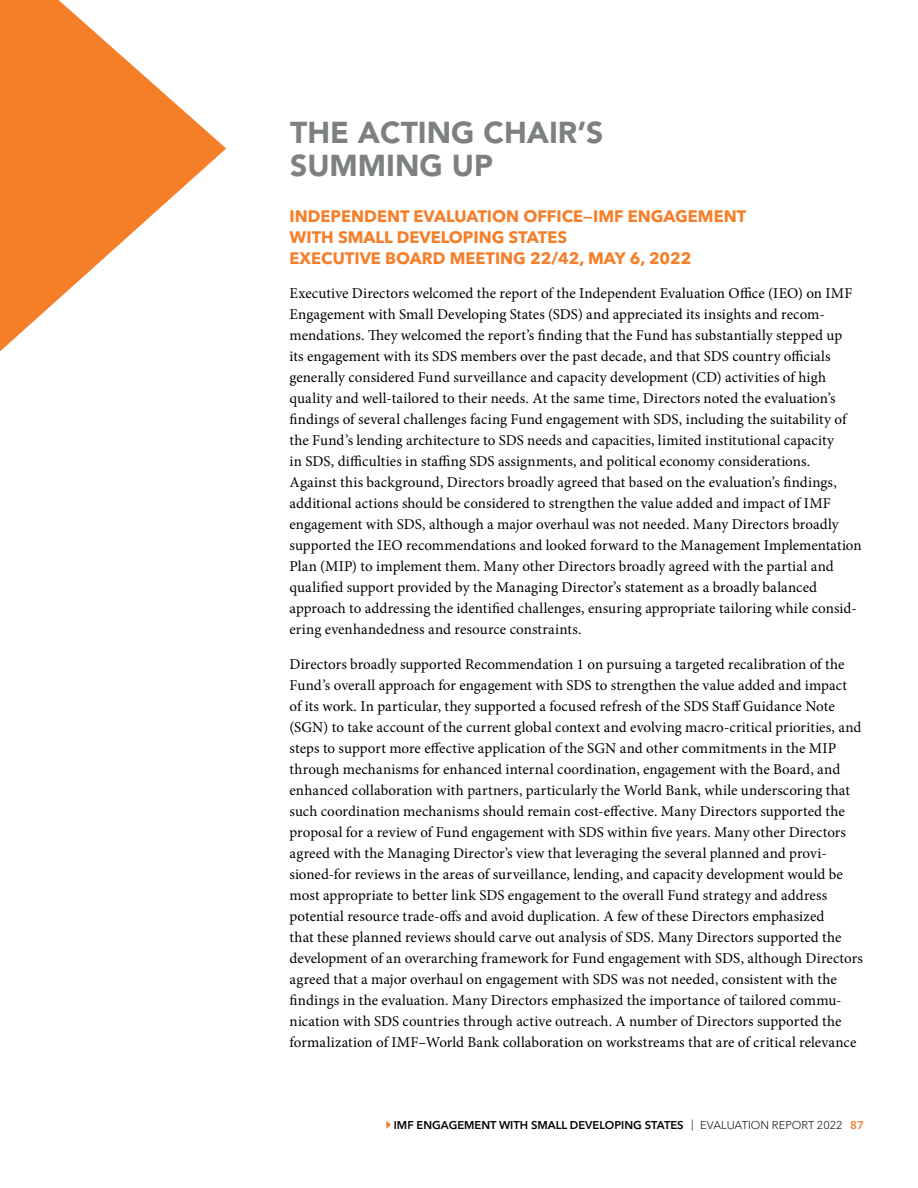
<style>
.page{position:relative;width:918px;height:1188px;background:#fff}
.page>*{position:absolute;margin:0;border:0;box-sizing:border-box;transform-origin:0 0}
.t1{font:900 30px/33px "Avenir LT Std";color:#7c8180}
.t2{font:700 16.5px/21px "Avenir Next W1 G";color:#f57e29}
.t3{font:15px/21px "Minion Pro";color:#000}
.t4{font:600 11.25px "Avenir Next W1 G";color:#000}
.s1{font-weight:300}
.s2{color:#f57e29}
</style>
<div class="page">
<svg style="left:386px;top:1121px;width:5px;height:8px"></svg>
<svg style="left:0;top:0;width:226px;height:351px;fill:#f57e29"></svg>
<h1 class="t1" style="left:290px;top:116px;width:315px">THE ACTING CHAIR’S<br>SUMMING UP</h1>
<p class="t2" style="left:290px;top:204px;width:458px">INDEPENDENT EVALUATION OFFICE—IMF ENGAGEMENT<br>WITH SMALL DEVELOPING STATES<br>EXECUTIVE BOARD MEETING 22/42, MAY 6, 2022</p>
<p class="t3" style="left:290px;top:283px;width:574px">Executive Directors welcomed the report of the Independent Evaluation Office (IEO) on IMF Engagement with Small Developing States (SDS) and appreciated its insights and recom&shy;mendations. They welcomed the report’s finding that the Fund has substantially stepped up<br>its engagement with its SDS members over the past decade, and that SDS country officials generally considered Fund surveillance and capacity development (CD) activities of high quality and well-tailored to their needs. At the same time, Directors noted the evaluation’s findings of several challenges facing Fund engagement with SDS, including the suitability of the Fund’s lending architecture to SDS needs and capacities, limited institutional capacity<br>in SDS, difficulties in staffing SDS assignments, and political economy considerations.<br>Against this background, Directors broadly agreed that based on the evaluation’s findings, additional actions should be considered to strengthen the value added and impact of IMF engagement with SDS, although a major overhaul was not needed. Many Directors broadly supported the IEO recommendations and looked forward to the Management Implementation Plan (MIP) to implement them. Many other Directors broadly agreed with the partial and qualified support provided by the Managing Director’s statement as a broadly balanced approach to addressing the identified challenges, ensuring appropriate tailoring while consid&shy;ering evenhandedness and resource constraints.</p>
<p class="t3" style="left:290px;top:654px;width:575px">Directors broadly supported Recommendation 1 on pursuing a targeted recalibration of the Fund’s overall approach for engagement with SDS to strengthen the value added and impact<br>of its work. In particular, they supported a focused refresh of the SDS Staff Guidance Note (SGN) to take account of the current global context and evolving macro-critical priorities, and steps to support more effective application of the SGN and other commitments in the MIP through mechanisms for enhanced internal coordination, engagement with the Board, and enhanced collaboration with partners, particularly the World Bank, while underscoring that such coordination mechanisms should remain cost-effective. Many Directors supported the proposal for a review of Fund engagement with SDS within five years. Many other Directors agreed with the Managing Director’s view that leveraging the several planned and provi&shy;sioned-for reviews in the areas of surveillance, lending, and capacity development would be most appropriate to better link SDS engagement to the overall Fund strategy and address potential resource trade-offs and avoid duplication. A few of these Directors emphasized<br>that these planned reviews should carve out analysis of SDS. Many Directors supported the development of an overarching framework for Fund engagement with SDS, although Directors agreed that a major overhaul on engagement with SDS was not needed, consistent with the findings in the evaluation. Many Directors emphasized the importance of tailored commu&shy;nication with SDS countries through active outreach. A number of Directors supported the formalization of IMF–World Bank collaboration on workstreams that are of critical relevance</p>
<p class="t4" style="left:394px;top:1116px;width:472px">IMF ENGAGEMENT WITH SMALL DEVELOPING STATES <span class="s1">| EVALUATION REPORT 2022</span> <span class="s2">87</span></p>
</div>
